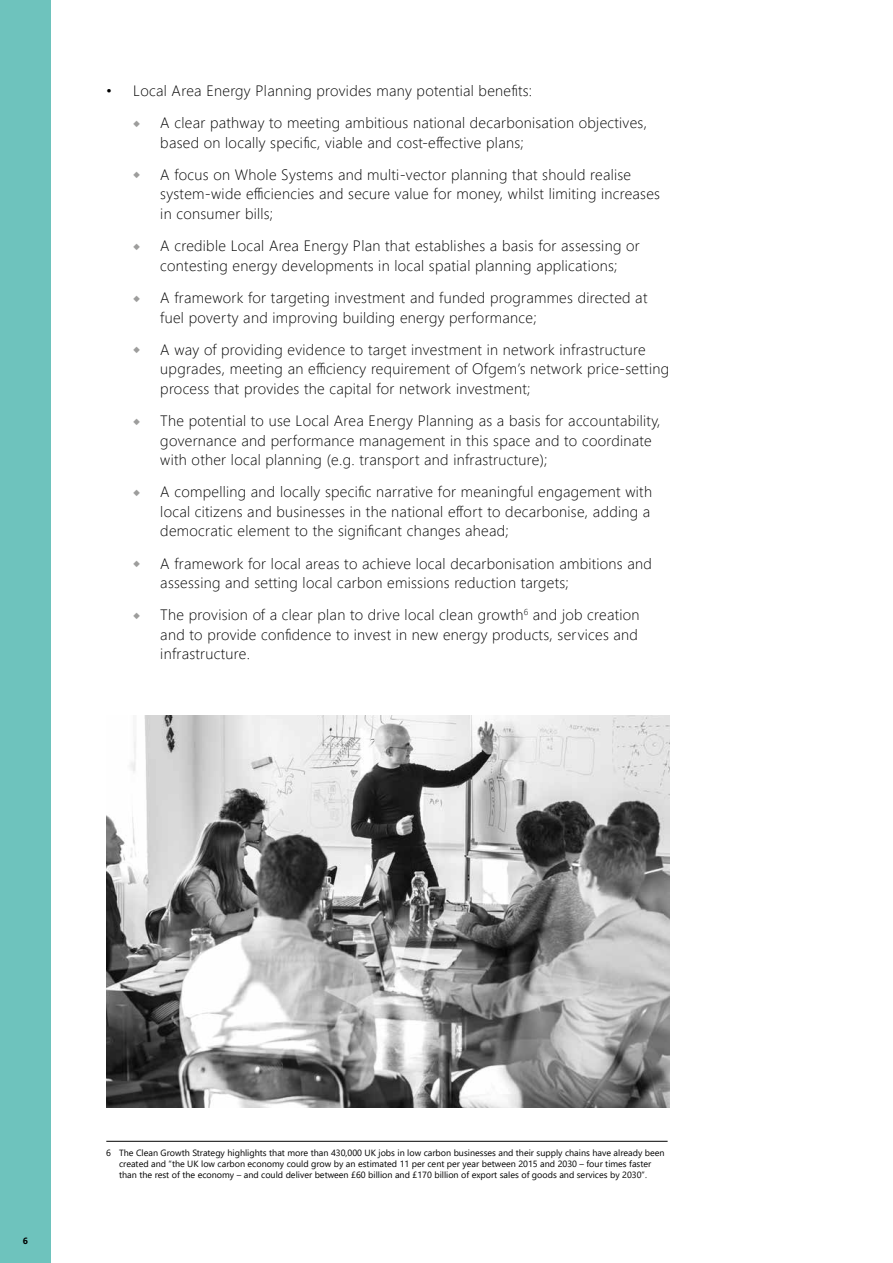
<style>
.page{position:relative;width:893px;height:1263px;background:#fff}
.page>*{position:absolute;margin:0;border:0;box-sizing:border-box;transform-origin:0 0}
.t1{font:300 15px/19.5px "Segoe UI";letter-spacing:.02em;color:#000}
.t2{font:9px/10.8px "Segoe UI";color:#000;text-align:center}
.t3{font:700 9px "Segoe UI";color:#000}
.s1{color:#9d9d9c}
</style>
<div class="page">
<div style="left:0;top:0;width:51px;height:1263px;background:#6ec3bd"></div>
<hr style="left:106px;top:1141px;width:562px;height:1px;background:#000">
<img style="left:106px;top:715px;width:564px;height:393px">
<p class="t1" style="left:106px;top:79px;width:427px">• Local Area Energy Planning provides many potential benefits:</p>
<p class="t1" style="left:160px;top:112px;width:488px;text-indent:-27px"><span class="s1">◆</span> A clear pathway to meeting ambitious national decarbonisation objectives, based on locally specific, viable and cost-effective plans;</p>
<p class="t1" style="left:160px;top:163px;width:501px;text-indent:-27px"><span class="s1">◆</span> A focus on Whole Systems and multi-vector planning that should realise system-wide efficiencies and secure value for money, whilst limiting increases in consumer bills;</p>
<p class="t1" style="left:133px;top:235px;width:508px;text-align:center"><span class="s1">◆</span> A credible Local Area Energy Plan that establishes a basis for assessing or contesting energy developments in local spatial planning applications;</p>
<p class="t1" style="left:160px;top:286px;width:489px;text-indent:-27px"><span class="s1">◆</span> A framework for targeting investment and funded programmes directed at fuel poverty and improving building energy performance;</p>
<p class="t1" style="left:160px;top:338px;width:510px;text-indent:-27px"><span class="s1">◆</span> A way of providing evidence to target investment in network infrastructure upgrades, meeting an efficiency requirement of Ofgem’s network price-setting process that provides the capital for network investment;</p>
<p class="t1" style="left:160px;top:409px;width:502px;text-indent:-27px"><span class="s1">◆</span> The potential to use Local Area Energy Planning as a basis for accountability, governance and performance management in this space and to coordinate with other local planning (e.g. transport and infrastructure);</p>
<p class="t1" style="left:160px;top:481px;width:493px;text-align:justify;text-indent:-27px"><span class="s1">◆</span> A compelling and locally specific narrative for meaningful engagement with local citizens and businesses in the national effort to decarbonise, adding a democratic element to the significant changes ahead;</p>
<p class="t1" style="left:160px;top:552px;width:493px;text-indent:-27px"><span class="s1">◆</span> A framework for local areas to achieve local decarbonisation ambitions and assessing and setting local carbon emissions reduction targets;</p>
<p class="t1" style="left:160px;top:604px;width:481px;text-align:justify;text-indent:-27px"><span class="s1">◆</span> The provision of a clear plan to drive local clean growth<sup>6</sup> and job creation and to provide confidence to invest in new energy products, services and infrastructure.</p>
<p class="t3" style="left:23px;top:1232px;width:7px">6</p>
<p class="t2" style="left:106px;top:1147px;width:560px">6 The Clean Growth Strategy highlights that more than 430,000 UK jobs in low carbon businesses and their supply chains have already been created and “the UK low carbon economy could grow by an estimated 11 per cent per year between 2015 and 2030 – four times faster<br>than the rest of the economy – and could deliver between £60 billion and £170 billion of export sales of goods and services by 2030”.</p>
</div>
